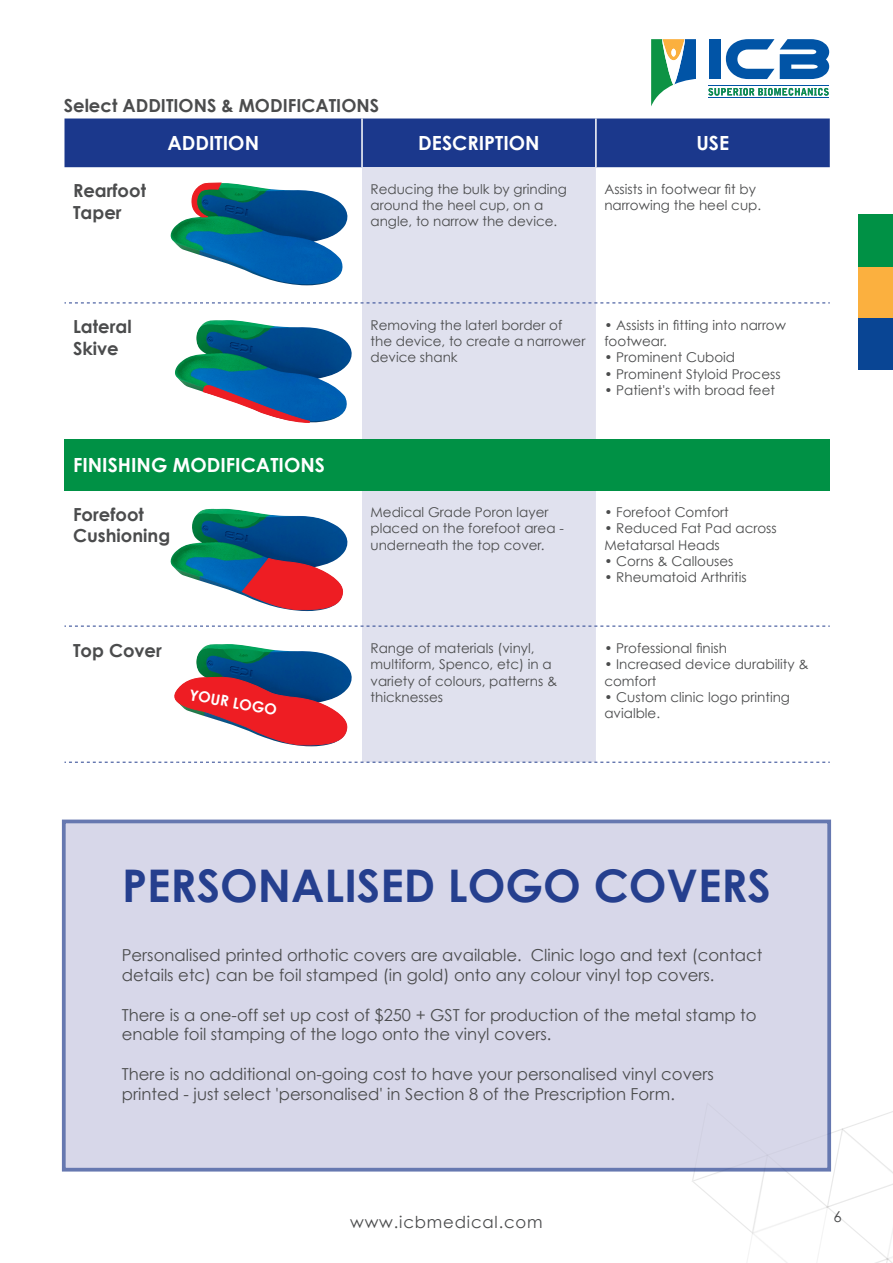
<style>
.page{position:relative;width:893px;height:1263px;background:#fff}
.page>*{position:absolute;margin:0;border:0;box-sizing:border-box;transform-origin:0 0}
.t1{font:700 45px "Century Gothic";color:#253f8e}
.t2{font:700 19.5px "Century Gothic";color:#fff}
.Body{font:700 18px/21.6px "Century Gothic";color:#4b4c4d}
.t3{font:16.5px/19.8px "Century Gothic";color:#4b4c4d}
.t4{font:16.5px "Century Gothic";letter-spacing:.05em;color:#4b4c4d}
.t5{font:700 15px "Century Gothic";color:#fff}
.t6{font:15px "Century Gothic";color:#4b4c4d}
.t7{font:13.5px/16.2px "Century Gothic";color:#4b4c4d}
.s1{font-weight:700}
</style>
<div class="page">
<svg style="left:691px;top:1102px;width:202px;height:161px"></svg>
<div style="left:859px;top:214px;width:34px;height:53px;background:#009145"></div>
<div style="left:859px;top:267px;width:34px;height:51px;background:#fbb03f"></div>
<div style="left:859px;top:318px;width:34px;height:51px;background:#094594"></div>
<div style="left:710px;top:39px;width:11px;height:40px;background:#0154a6"></div>
<svg style="left:726px;top:39px;width:48px;height:40px"></svg>
<svg style="left:780px;top:39px;width:49px;height:40px"></svg>
<svg style="left:651px;top:39px;width:45px;height:67px"></svg>
<div style="left:671px;top:49px;width:5px;height:8px;background:#fff;border-radius:50%"></div>
<svg style="left:708px;top:88px;width:121px;height:8px"></svg>
<hr style="left:708px;top:85px;width:121px;height:1px;background:#0154a6">
<hr style="left:708px;top:98px;width:121px;height:1px;background:#0154a6">
<div style="left:62px;top:819px;width:769px;height:352px;background:#d7d7e9"></div>
<img style="left:170px;top:183px;width:178px;height:102px">
<svg style="left:191px;top:183px;width:30px;height:34px"></svg>
<div style="left:64px;top:118px;width:766px;height:49px;background:#1b388c"></div>
<div style="left:362px;top:167px;width:234px;height:595px;background:#e0e1ee"></div>
<div style="left:64px;top:439px;width:766px;height:51px;background:#009145"></div>
<svg style="left:64px;top:303px;width:766px;height:1px"></svg>
<svg style="left:64px;top:626px;width:766px;height:1px"></svg>
<svg style="left:64px;top:762px;width:766px;height:1px"></svg>
<hr style="left:361px;top:118px;width:2px;height:49px;background:#fff">
<hr style="left:595px;top:118px;width:2px;height:49px;background:#fff">
<img style="left:175px;top:320px;width:177px;height:103px">
<svg style="left:203px;top:385px;width:107px;height:38px"></svg>
<img style="left:170px;top:509px;width:178px;height:102px">
<svg style="left:242px;top:558px;width:102px;height:52px"></svg>
<img style="left:196px;top:644px;width:156px;height:44px">
<svg style="left:174px;top:676px;width:174px;height:70px"></svg>
<p class="Body" style="left:64px;top:94px;width:317px">Select ADDITIONS &amp; MODIFICATIONS</p>
<p class="t2" style="left:167px;top:131px;width:93px">ADDITION</p>
<p class="t2" style="left:418px;top:131px;width:123px">DESCRIPTION</p>
<p class="t2" style="left:696px;top:131px;width:34px">USE</p>
<p class="Body" style="left:73px;top:180px;width:75px">Rearfoot<br>Taper</p>
<p class="t7" style="left:370px;top:181px;width:198px">Reducing the bulk by grinding around the heel cup, on a angle, to narrow the device.</p>
<p class="t7" style="left:604px;top:181px;width:158px">Assists in footwear fit by narrowing the heel cup.</p>
<p class="Body" style="left:73px;top:316px;width:60px">Lateral<br>Skive</p>
<p class="t7" style="left:370px;top:317px;width:216px">Removing the laterl border of the device, to create a narrower device shank</p>
<p class="t7" style="left:604px;top:317px;width:183px"><span class="s1">•</span> Assists in fitting into narrow footwear.</p>
<p class="t7" style="left:604px;top:349px;width:132px"><span class="s1">•</span> Prominent Cuboid</p>
<p class="t7" style="left:604px;top:365px;width:178px"><span class="s1">•</span> Prominent Styloid Process</p>
<p class="t7" style="left:604px;top:382px;width:172px"><span class="s1">•</span> Patient's with broad feet</p>
<p class="t2" style="left:73px;top:452px;width:253px">FINISHING MODIFICATIONS</p>
<p class="Body" style="left:73px;top:503px;width:99px">Forefoot<br>Cushioning</p>
<p class="t7" style="left:370px;top:504px;width:195px">Medical Grade Poron layer placed on the forefoot area - underneath the top cover.</p>
<p class="t7" style="left:604px;top:504px;width:126px"><span class="s1">•</span> Forefoot Comfort</p>
<p class="t7" style="left:604px;top:520px;width:174px"><span class="s1">•</span> Reduced Fat Pad across<br>Metatarsal Heads</p>
<p class="t7" style="left:604px;top:553px;width:131px"><span class="s1">•</span> Corns &amp; Callouses</p>
<p class="t7" style="left:604px;top:569px;width:144px"><span class="s1">•</span> Rheumatoid Arthritis</p>
<p class="Body" style="left:73px;top:639px;width:90px">Top Cover</p>
<p class="t7" style="left:370px;top:640px;width:188px">Range of materials (vinyl, multiform, Spenco, etc) in a variety of colours, patterns &amp; thicknesses</p>
<p class="t7" style="left:604px;top:640px;width:124px"><span class="s1">•</span> Professional finish</p>
<p class="t7" style="left:604px;top:656px;width:206px"><span class="s1">•</span> Increased device durability &amp; comfort</p>
<p class="t7" style="left:604px;top:689px;width:187px"><span class="s1">•</span> Custom clinic logo printing avialble.</p>
<p class="t5" style="left:191px;top:685px;width:90px;rotate:10deg">YOUR LOGO</p>
<p class="t1" style="left:122px;top:858px;width:650px">PERSONALISED LOGO COVERS</p>
<p class="t3" style="left:122px;top:945px;width:642px">Personalised printed orthotic covers are available. Clinic logo and text (contact details etc) can be foil stamped (in gold) onto any colour vinyl top covers.</p>
<p class="t3" style="left:122px;top:1004px;width:636px">There is a one-off set up cost of $250 + GST for production of the metal stamp to enable foil stamping of the logo onto the vinyl covers.</p>
<p class="t3" style="left:122px;top:1064px;width:594px">There is no additional on-going cost to have your personalised vinyl covers printed - just select 'personalised' in Section 8 of the Prescription Form.</p>
<p class="t4" style="left:350px;top:1212px;width:194px">www.icbmedical.com</p>
<p class="t6" style="left:833px;top:1207px;width:10px">6</p>
</div>
